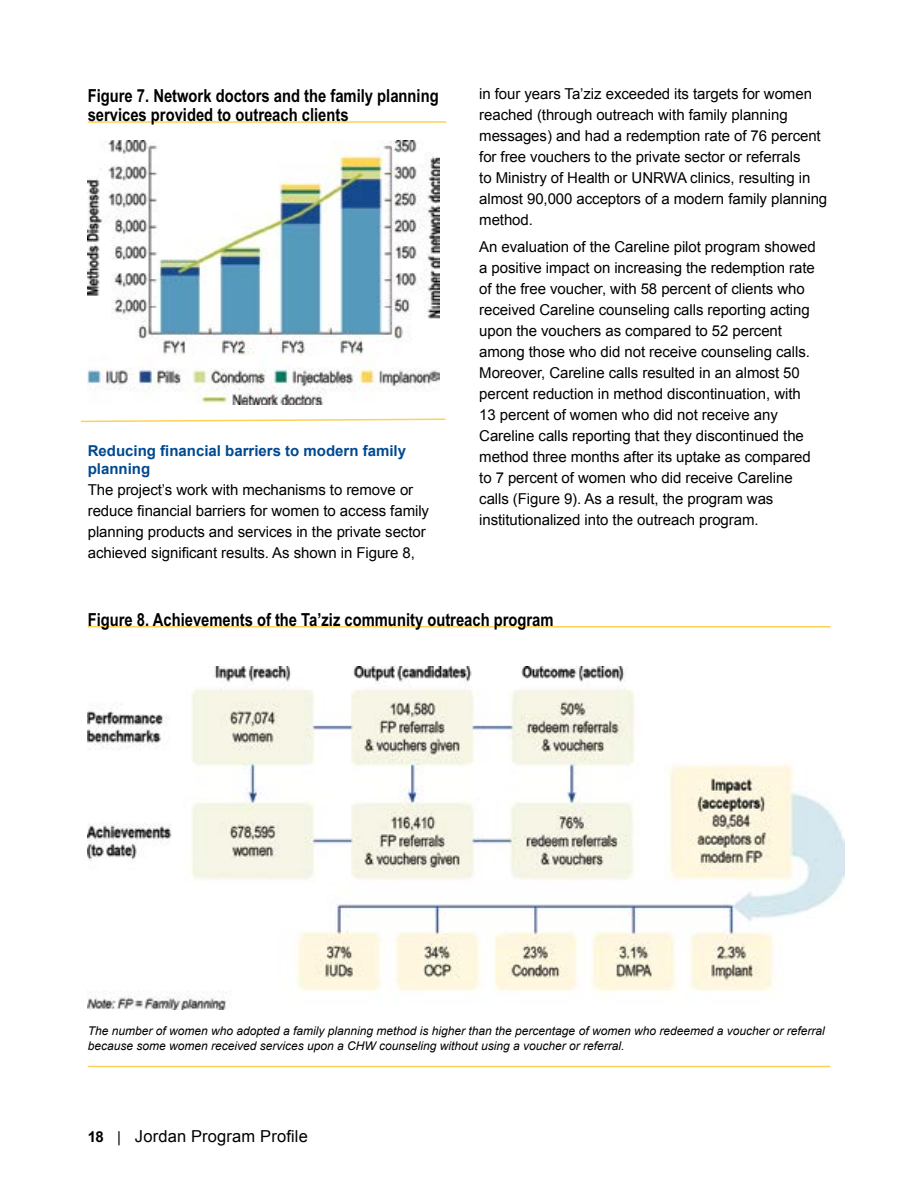
<style>
.page{position:relative;width:918px;height:1188px;background:#fff}
.page>*{position:absolute;margin:0;border:0;box-sizing:border-box;transform-origin:0 0}
.Figure_Title{font:700 18px/19.5px "Arial Narrow Tur";color:#000}
.t1{font:16.5px "Arial";letter-spacing:.01em;color:#000}
.Body_Text{font:15px/21px "Arial";letter-spacing:-.005em;color:#000}
.Subheading_3{font:700 15px/18px "Arial";color:#004990}
.t2{font:italic 12px/15px "Arial";color:#000}
.s1{font-weight:700;font-size:15px}
.s2{font-size:15px}
</style>
<div class="page">
<hr style="left:88px;top:121px;width:358px;height:2px;background:#fdd355">
<img style="left:88px;top:140px;width:351px;height:265px">
<svg style="left:81px;top:418px;width:365px;height:5px"></svg>
<hr style="left:88px;top:626px;width:743px;height:2px;background:#fdd355">
<img style="left:88px;top:666px;width:757px;height:343px">
<hr style="left:88px;top:1066px;width:742px;height:1px;background:#fdd355">
<p class="Figure_Title" style="left:88px;top:86px;width:353px">Figure 7. Network doctors and the family planning services provided to outreach clients</p>
<p class="Subheading_3" style="left:88px;top:443px;width:320px">Reducing financial barriers to modern family planning</p>
<p class="Body_Text" style="left:88px;top:480px;width:343px">The project’s work with mechanisms to remove or reduce financial barriers for women to access family planning products and services in the private sector achieved significant results. As shown in Figure 8,</p>
<p class="Body_Text" style="left:479px;top:83px;width:350px">in four years Ta’ziz exceeded its targets for women reached (through outreach with family planning messages) and had a redemption rate of 76 percent for free vouchers to the private sector or referrals<br>to Ministry of Health or UNRWA clinics, resulting in almost 90,000 acceptors of a modern family planning method.</p>
<p class="Body_Text" style="left:479px;top:237px;width:338px">An evaluation of the Careline pilot program showed a positive impact on increasing the redemption rate of the free voucher, with 58 percent of clients who received Careline counseling calls reporting acting upon the vouchers as compared to 52 percent among those who did not receive counseling calls.<br>Moreover, Careline calls resulted in an almost 50 percent reduction in method discontinuation, with 13 percent of women who did not receive any Careline calls reporting that they discontinued the method three months after its uptake as compared to 7 percent of women who did receive Careline calls (Figure 9). As a result, the program was institutionalized into the outreach program.</p>
<p class="Figure_Title" style="left:88px;top:610px;width:467px">Figure 8. Achievements of the Ta’ziz community outreach program</p>
<p class="t2" style="left:88px;top:1023px;width:739px">The number of women who adopted a family planning method is higher than the percentage of women who redeemed a voucher or referral because some women received services upon a CHW counseling without using a voucher or referral.</p>
<p class="t1" style="left:88px;top:1125px;width:222px"><span class="s1">18</span> <span class="s2">|</span> Jordan Program Profile</p>
</div>
